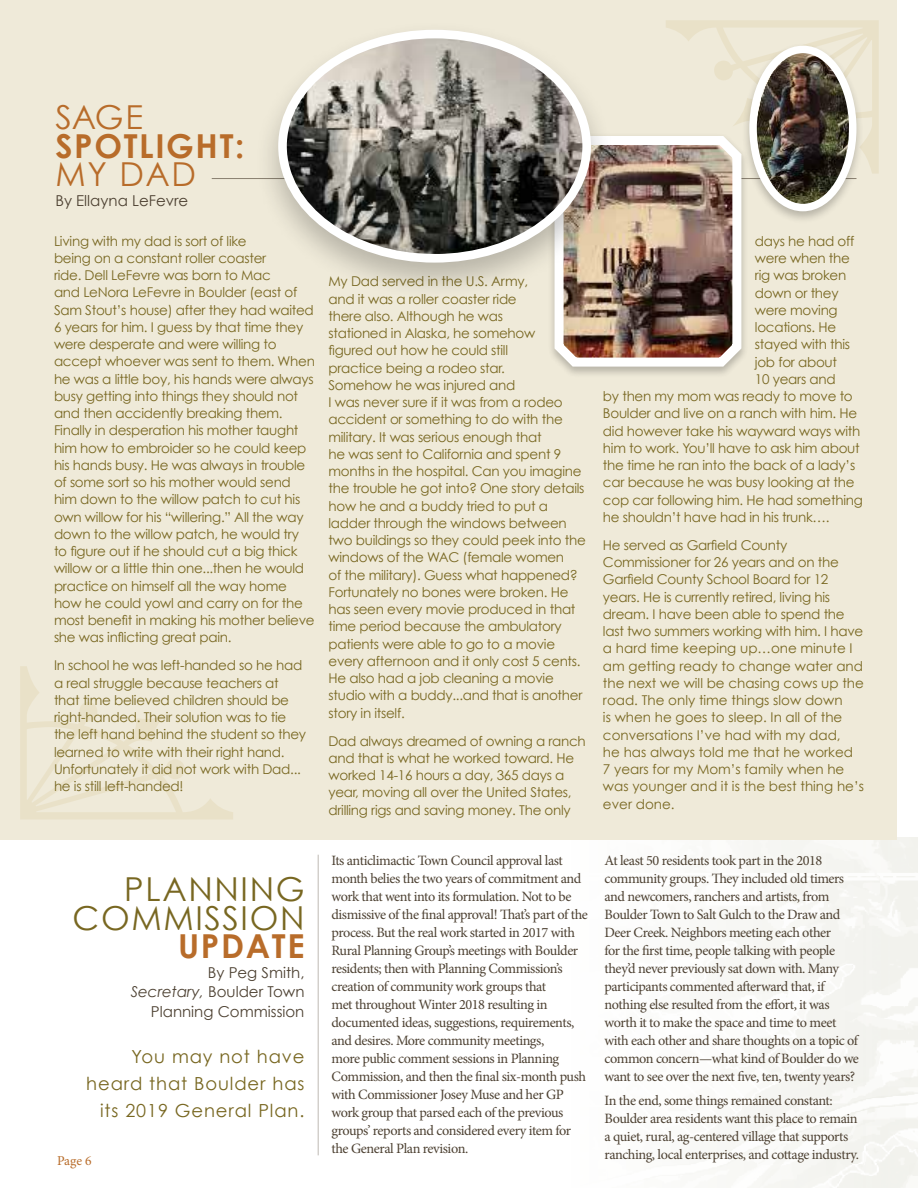
<style>
.page{position:relative;width:918px;height:1188px;background:#fff}
.page>*{position:absolute;margin:0;border:0;box-sizing:border-box;transform-origin:0 0}
.t1{font:33px/28.5px "Century Gothic";letter-spacing:.05em;color:#786721;text-align:right}
.t2{font:700 33px "Century Gothic";letter-spacing:.05em;color:#b86c2a}
.t3{font:33px "Century Gothic";letter-spacing:.05em;color:#b86c2a}
.t4{font:18px/27px "Century Gothic";letter-spacing:.05em;color:#786721;text-align:right}
.t5{font:15px/19.5px "Century Gothic";color:#4d4132;text-align:right}
.t6{font:14.25px/18px "Minion Pro";letter-spacing:-.03em;color:#4d4132}
.t7{font:13.5px/17.2px "Century Gothic";letter-spacing:-.02em;color:#786721}
.t8{font:13.5px/17.2px "Century Gothic";color:#786721}
.t9{font:13.5px "Minion Pro";color:#b86c2a}
.s1{font-style:italic}
</style>
<div class="page">
<div style="left:0;top:0;width:897px;height:839px;background:#efead9"></div>
<svg style="left:20px;top:666px;width:213px;height:153px"></svg>
<svg style="left:666px;top:20px;width:213px;height:153px"></svg>
<hr style="left:212px;top:178px;width:644px;height:1px;background:#4d4132">
<div style="left:548px;top:133px;width:200px;height:245px;background:#121212;opacity:.25"></div>
<img style="left:550px;top:128px;width:196px;height:243px">
<div style="left:741px;top:42px;width:124px;height:182px;background:#121212;opacity:.25"></div>
<img style="left:756px;top:49px;width:97px;height:159px">
<div style="left:749px;top:46px;width:108px;height:165px;border:8px solid #fff;border-radius:50%"></div>
<div style="left:254px;top:19px;width:361px;height:283px;background:#121212;opacity:.25"></div>
<img style="left:283px;top:34px;width:304px;height:224px">
<div style="left:278px;top:30px;width:313px;height:233px;border:9px solid #fff;border-radius:50%"></div>
<hr style="left:318px;top:855px;width:1px;height:300px;background:#4d4132">
<h1 class="t3" style="left:55px;top:97px;width:89px">SAGE</h1>
<h1 class="t2" style="left:55px;top:125px;width:191px">SPOTLIGHT:</h1>
<h1 class="t3" style="left:55px;top:154px;width:142px">MY DAD</h1>
<p class="t5" style="left:55px;top:190px;width:134px">By Ellayna LeFevre</p>
<p class="t7" style="left:54px;top:232px;width:263px">Living with my dad is sort of like<br>being on a constant roller coaster<br>ride. Dell LeFevre was born to Mac<br>and LeNora LeFevre in Boulder (east of Sam Stout’s house) after they had waited 6 years for him. I guess by that time they were desperate and were willing to accept whoever was sent to them. When he was a little boy, his hands were always busy getting into things they should not and then accidently breaking them.<br>Finally in desperation his mother taught him how to embroider so he could keep his hands busy. He was always in trouble of some sort so his mother would send him down to the willow patch to cut his own willow for his “willering.” All the way down to the willow patch, he would try to figure out if he should cut a big thick willow or a little thin one...then he would practice on himself all the way home how he could yowl and carry on for the most benefit in making his mother believe she was inflicting great pain.</p>
<p class="t7" style="left:54px;top:657px;width:254px">In school he was left-handed so he had a real struggle because teachers at that time believed children should be right-handed. Their solution was to tie the left hand behind the student so they learned to write with their right hand.<br>Unfortunately it did not work with Dad... he is still left-handed!</p>
<p class="t7" style="left:328px;top:273px;width:259px">My Dad served in the U.S. Army,<br>and it was a roller coaster ride<br>there also. Although he was<br>stationed in Alaska, he somehow<br>figured out how he could still<br>practice being a rodeo star.<br>Somehow he was injured and<br>I was never sure if it was from a rodeo accident or something to do with the military. It was serious enough that<br>he was sent to California and spent 9 months in the hospital. Can you imagine the trouble he got into? One story details how he and a buddy tried to put a ladder through the windows between two buildings so they could peek into the windows of the WAC (female women<br>of the military). Guess what happened?<br>Fortunately no bones were broken. He has seen every movie produced in that time period because the ambulatory patients were able to go to a movie every afternoon and it only cost 5 cents.<br>He also had a job cleaning a movie studio with a buddy...and that is another story in itself.</p>
<p class="t7" style="left:328px;top:732px;width:259px">Dad always dreamed of owning a ranch and that is what he worked toward. He worked 14-16 hours a day, 365 days a year, moving all over the United States, drilling rigs and saving money. The only</p>
<p class="t7" style="left:755px;top:232px;width:101px">days he had off</p>
<p class="t7" style="left:755px;top:249px;width:97px">were when the</p>
<p class="t7" style="left:755px;top:267px;width:93px">rig was broken</p>
<p class="t7" style="left:755px;top:284px;width:85px">down or they</p>
<p class="t7" style="left:755px;top:301px;width:84px">were moving</p>
<p class="t7" style="left:755px;top:318px;width:83px">locations. He</p>
<p class="t7" style="left:755px;top:336px;width:97px">stayed with this</p>
<p class="t7" style="left:755px;top:353px;width:84px">job for about</p>
<p class="t7" style="left:755px;top:370px;width:82px">10 years and</p>
<p class="t7" style="left:603px;top:387px;width:251px">by then my mom was ready to move to</p>
<p class="t7" style="left:603px;top:405px;width:256px">Boulder and live on a ranch with him. He</p>
<p class="t7" style="left:603px;top:422px;width:259px">did however take his wayward ways with</p>
<p class="t7" style="left:603px;top:439px;width:258px">him to work. You’ll have to ask him about</p>
<p class="t7" style="left:603px;top:456px;width:254px">the time he ran into the back of a lady’s</p>
<p class="t7" style="left:603px;top:474px;width:253px">car because he was busy looking at the</p>
<p class="t7" style="left:603px;top:491px;width:261px">cop car following him. He had something</p>
<p class="t7" style="left:603px;top:508px;width:228px">he shouldn’t have had in his trunk….</p>
<p class="t8" style="left:603px;top:536px;width:263px">He served as Garfield County Commissioner for 26 years and on the Garfield County School Board for 12 years. He is currently retired, living his dream. I have been able to spend the last two summers working with him. I have a hard time keeping up…one minute I am getting ready to change water and the next we will be chasing cows up the road. The only time things slow down<br>is when he goes to sleep. In all of the conversations I’ve had with my dad,<br>he has always told me that he worked<br>7 years for my Mom’s family when he was younger and it is the best thing he’s ever done.</p>
<h1 class="t1" style="left:73px;top:875px;width:233px">PLANNING<br>COMMISSION</h1>
<h1 class="t2" style="left:178px;top:926px;width:128px">UPDATE</h1>
<p class="t5" style="left:131px;top:962px;width:175px">By Peg Smith,<br><span class="s1">Secretary,</span> Boulder Town<br>Planning Commission</p>
<h2 class="t4" style="left:86px;top:1043px;width:220px">You may not have heard that Boulder has its 2019 General Plan.</h2>
<p class="t9" style="left:57px;top:1152px;width:36px">Page 6</p>
<p class="t6" style="left:332px;top:851px;width:258px">Its anticlimactic Town Council approval last month belies the two years of commitment and work that went into its formulation. Not to be dismissive of the final approval! That’s part of the process. But the real work started in 2017 with Rural Planning Group’s meetings with Boulder residents; then with Planning Commission’s creation of community work groups that<br>met throughout Winter 2018 resulting in documented ideas, suggestions, requirements, and desires. More community meetings,<br>more public comment sessions in Planning Commission, and then the final six-month push with Commissioner Josey Muse and her GP work group that parsed each of the previous groups’ reports and considered every item for the General Plan revision.</p>
<p class="t6" style="left:605px;top:851px;width:256px">At least 50 residents took part in the 2018 community groups. They included old timers and newcomers, ranchers and artists, from Boulder Town to Salt Gulch to the Draw and Deer Creek. Neighbors meeting each other<br>for the first time, people talking with people they’d never previously sat down with. Many participants commented afterward that, if nothing else resulted from the effort, it was worth it to make the space and time to meet with each other and share thoughts on a topic of common concern—what kind of Boulder do we want to see over the next five, ten, twenty years?</p>
<p class="t6" style="left:605px;top:1092px;width:256px">In the end, some things remained constant:<br>Boulder area residents want this place to remain a quiet, rural, ag-centered village that supports ranching, local enterprises, and cottage industry.</p>
</div>
